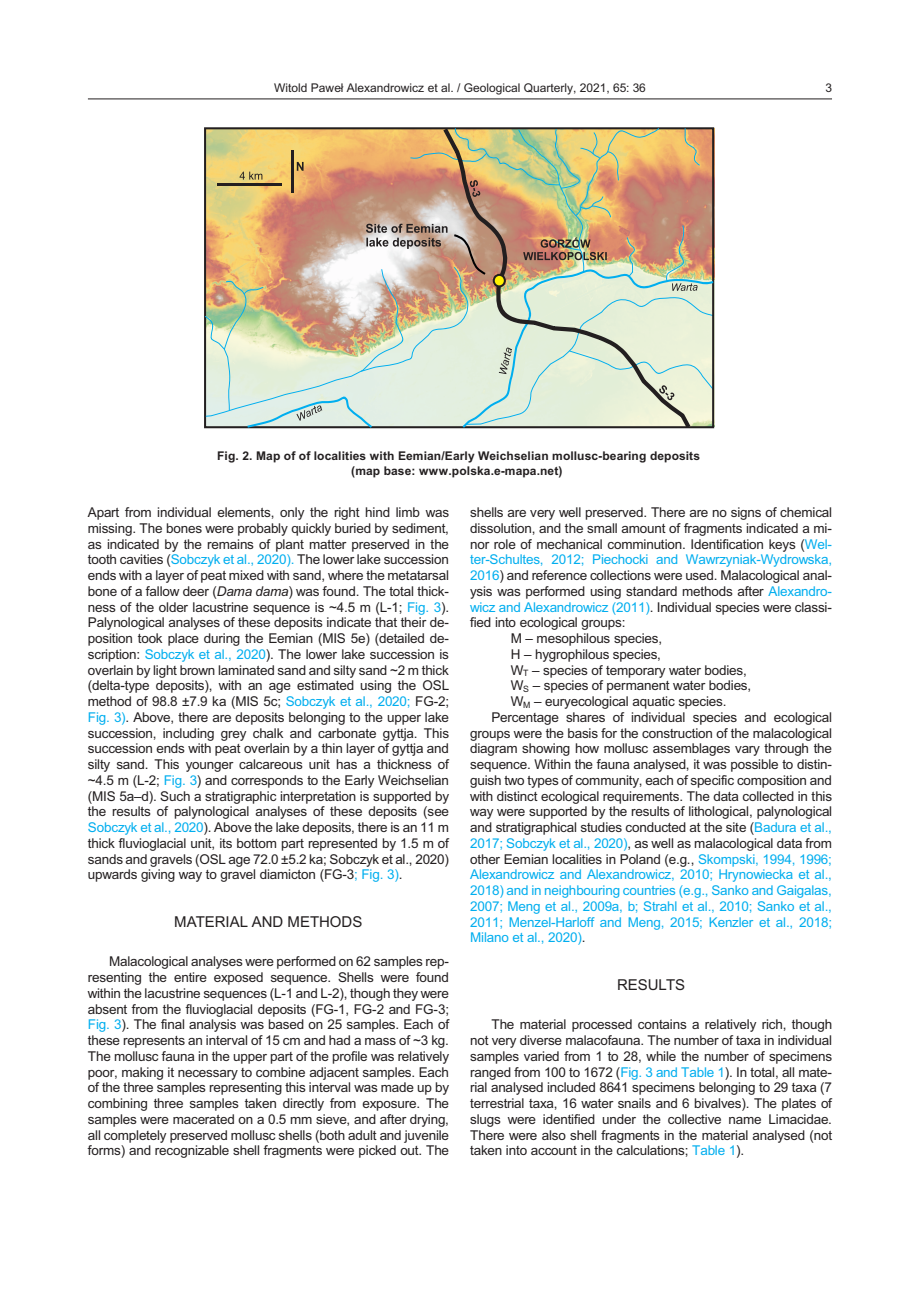
<style>
.page{position:relative;width:921px;height:1290px;background:#fff}
.page>*{position:absolute;margin:0;border:0;box-sizing:border-box;transform-origin:0 0}
.t1{font:15px "Arial";color:#231f20}
.t2{font:13.5px/15.8px "Arial";letter-spacing:-.015em;color:#231f20;text-align:justify}
.t3{font:13.5px "Arial";letter-spacing:-.015em;color:#00aeef}
.t4{font:700 12px/14.4px "Arial";letter-spacing:.01em;color:#231f20;text-align:center}
.t5{font:12px "Arial";color:#231f20}
.s1{color:#00aeef}
.s2{font-style:italic}
.s3{color:#231f20}
</style>
<div class="page">
<hr style="left:88px;top:99px;width:744px;height:1px;background:#231f20">
<svg style="left:204px;top:127px;width:510px;height:301px;background:#d0c1a0"></svg>
<p class="t5" style="left:274px;top:83px;width:373px">Witold Pawe³ Alexandrowicz et al. / Geological Quarterly, 2021, 65: 36</p>
<p class="t5" style="left:825px;top:83px;width:8px">3</p>
<p class="t4" style="left:217px;top:450px;width:484px">Fig. 2. Map of of lo cal i ties with Eemian/Early Weichselian mol lusc-bear ing de pos its (map base: www.polska.e-mapa.net)</p>
<p class="t2" style="left:88px;top:506px;width:363px">Apart from in di vid ual el e ments, only the right hind limb was miss ing. The bones were prob a bly quickly bur ied by sed i ment, as in di cated by the re mains of plant matter pre served in the tooth cav i ties (<span class="s1">Sobczyk et al., 2020).</span> The lower lake succes sion ends with a layer of peat mixed with sand, where the meta tar sal bone of a fal low deer (<span class="s2">Dama dama</span>) was found. The to tal thick - ness of the older lac us trine se quence is ~4.5 m (L-1; <span class="s1">Fig. 3</span>).<br>Palynological anal y ses of these de pos its in di cate that their de - po si tion took place dur ing the Eemian (MIS 5e) (de tailed de - scrip tion: <span class="s1">Sobczyk et al., 2020</span>). The lower lake succes sion is over lain by light brown lam i nated sand and silty sand ~2 m thick (delta-type de pos its), with an age es ti mated us ing the OSL method of 98.8 ±7.9 ka (MIS 5c; <span class="s1">Sobczyk et al., 2020;</span> FG-2; <span class="s1">Fig. 3)</span>. Above, there are de pos its be long ing to the up per lake suc ces sion, in clud ing grey chalk and car bon ate gyttja. This suc ces sion ends with peat over lain by a thin layer of gyttja and silty sand. This youn ger cal car e ous unit has a thick ness of ~4.5 m (L-2; <span class="s1">Fig. 3</span>) and cor re sponds to the Early Weichselian (MIS 5a–d). Such a strati graphic in ter pre ta tion is sup ported by the re sults of palynological anal y ses of these de pos its (see <span class="s1">Sobczyk et al., 2020</span>). Above the lake de pos its, there is an 11 m thick flu vio gla cial unit, its bottom part rep re sented by 1.5 m of sands and grav els (OSL age 72.0 ±5.2 ka; Sobczyk et al., 2020) up wards giv ing way to gravel diamicton (FG-3<span class="s1">; Fig. 3)</span>.</p>
<p class="t1" style="left:174px;top:916px;width:190px">MATERIAL AND METHODS</p>
<p class="t2" style="left:88px;top:955px;width:363px;text-indent:21px">Malacological anal y ses were per formed on 62 sam ples rep - re sent ing the en tire ex posed se quence. Shells were found within the lac us trine se quences (L-1 and L-2), though they were ab sent from the flu vio gla cial de pos its (FG-1, FG-2 and FG-3; <span class="s1">Fig. 3</span>). The fi nal anal y sis was based on 25 sam ples. Each of these rep re sents an in ter val of 15 cm and had a mass of ~3 kg.<br>The mol lusc fauna in the up per part of the pro file was rel a tively poor, making it nec es sary to com bine ad ja cent samples. Each of the three sam ples rep re sent ing this in ter val was made up by com bin ing three samples taken directly from ex po sure. The sam ples were mac er ated on a 0.5 mm sieve, and af ter dry ing, all com pletely pre served mol lusc shells (both adult and ju ve nile forms) and rec og niz able shell frag ments were picked out. The</p>
<p class="t2" style="left:470px;top:506px;width:363px">shells are very well pre served. There are no signs of chem i cal</p>
<p class="t2" style="left:470px;top:521px;width:363px">dis so lu tion, and the small amount of frag ments in di cated a mi -</p>
<p class="t2" style="left:470px;top:537px;width:363px">nor role of me chan i cal comminution. Iden ti fi ca tion keys (<span class="s1">Wel -</span></p>
<p class="t3" style="left:470px;top:555px;width:363px">ter-Schultes, 2012; Piechocki and Wawrzyniak-Wydrowska,</p>
<p class="t2" style="left:470px;top:569px;width:363px"><span class="s1">2016</span>) and ref er ence col lec tions were used. Malacological anal -</p>
<p class="t2" style="left:470px;top:584px;width:363px">y sis was per formed using stan dard meth ods af ter <span class="s1">Alexandro -</span></p>
<p class="t2" style="left:470px;top:600px;width:363px"><span class="s1">wicz and Alexandrowicz (2011)</span>. In di vid ual spe cies were clas si -</p>
<p class="t2" style="left:470px;top:616px;width:157px">fied into eco log i cal groups:</p>
<p class="t2" style="left:511px;top:632px;width:153px">M – mesophilous spe cies,</p>
<p class="t2" style="left:511px;top:647px;width:152px">H – hygrophilous spe cies,</p>
<p class="t2" style="left:511px;top:663px;width:238px">W<sub>T</sub> – spe cies of tem po rary wa ter bod ies,</p>
<p class="t2" style="left:511px;top:679px;width:242px">W<sub>S</sub> – spe cies of perma nent wa ter bod ies,</p>
<p class="t2" style="left:511px;top:695px;width:217px">W<sub>M</sub> – euryeco logical aquatic spe cies.</p>
<p class="t2" style="left:491px;top:710px;width:342px">Per cent age shares of in di vid ual spe cies and eco log i cal</p>
<p class="t2" style="left:470px;top:726px;width:363px">groups were the ba sis for the con struction of the malacological</p>
<p class="t2" style="left:470px;top:742px;width:363px">di a gram show ing how mol lusc as sem blages vary through the</p>
<p class="t2" style="left:470px;top:758px;width:363px">se quence. Within the fauna ana lysed, it was pos si ble to dis tin -</p>
<p class="t2" style="left:470px;top:773px;width:363px">guish two types of com mu nity, each of spe cific com po si tion and</p>
<p class="t2" style="left:470px;top:789px;width:363px">with dis tinct eco log i cal re quire ments. The data col lected in this</p>
<p class="t2" style="left:470px;top:805px;width:364px">way were sup ported by the re sults of lithological, palynological</p>
<p class="t2" style="left:470px;top:821px;width:363px">and strati graphi cal stud ies con ducted at the site (<span class="s1">Badura et al.,</span></p>
<p class="t2" style="left:470px;top:836px;width:363px"><span class="s1">2017; Sobczyk et al., 2020)</span>, as well as malacological data from</p>
<p class="t2" style="left:470px;top:852px;width:363px">other Eemian lo cal i ties in Po land (e.g., <span class="s1">Skompski, 1994, 1996;</span></p>
<p class="t3" style="left:470px;top:870px;width:363px">Alexandrowicz and Alexandrowicz, 2010; Hrynowiecka et al.,</p>
<p class="t3" style="left:470px;top:885px;width:363px">2018) and in neigh bour ing coun tries (e.g., Sanko and Gaigalas,</p>
<p class="t3" style="left:470px;top:901px;width:363px">2007; Meng et al., 2009a, b; Strahl et al., 2010; Sanko et al.,</p>
<p class="t3" style="left:470px;top:917px;width:363px">2011; Menzel-Harloff and Meng, 2015; Kenzler et al., 2018;</p>
<p class="t3" style="left:470px;top:933px;width:117px">Milano et al., 2020)<span class="s3">.</span></p>
<p class="t1" style="left:617px;top:979px;width:70px">RESULTS</p>
<p class="t2" style="left:470px;top:1018px;width:364px;text-indent:21px">The ma te rial pro cessed con tains a rela tively rich, though not very di verse malacofauna. The num ber of taxa in in di vid ual sam ples var ied from 1 to 28, while the num ber of speci mens ranged from 100 to 1672 (<span class="s1">Fig. 3 and Ta ble 1</span>). In total, all mate - rial ana lysed in cluded 8641 spec i mens be long ing to 29 taxa (7 ter res trial taxa, 16 wa ter snails and 6 bi valves). The plates of slugs were iden ti fied un der the col lec tive name Limacidae.<br>There were also shell frag ments in the ma te rial ana lysed (not taken into ac count in the cal cu la tions; <span class="s1">Ta ble 1</span>).</p>
</div>
